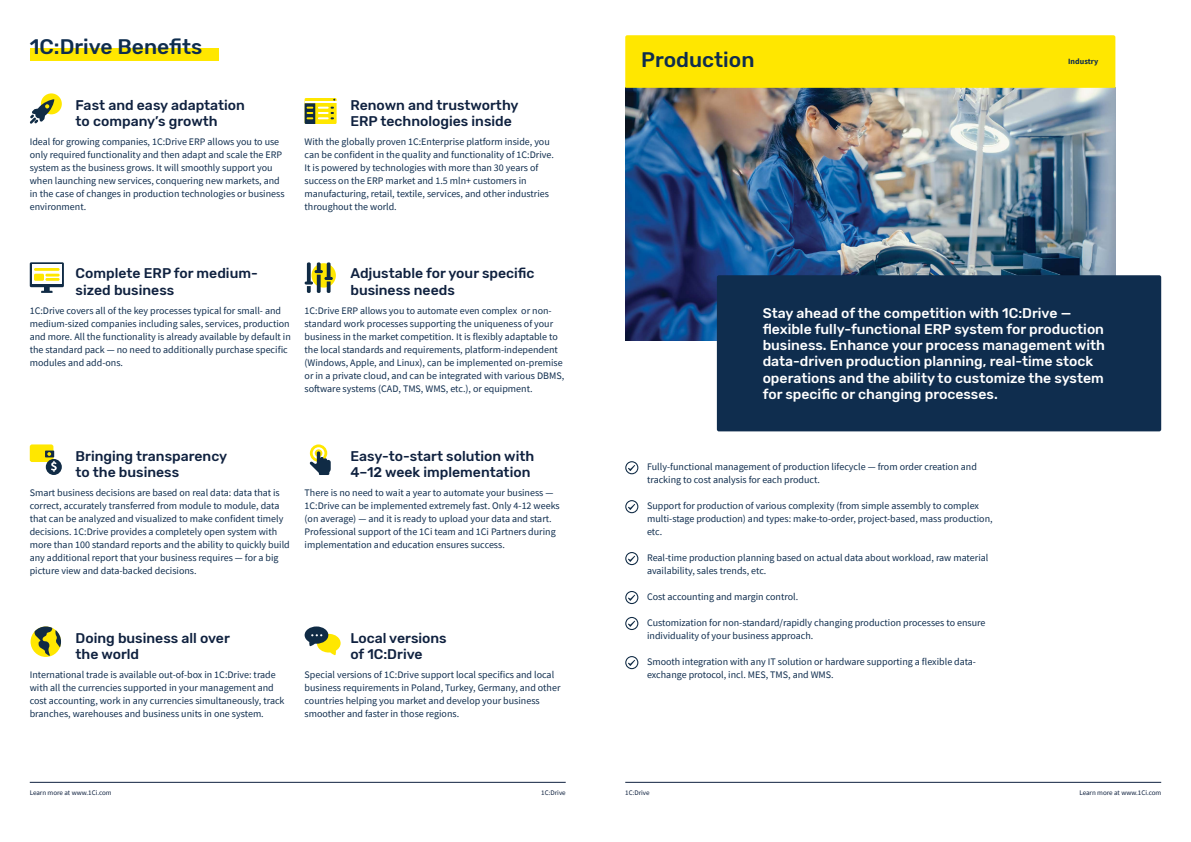
<style>
.page{position:relative;width:1191px;height:842px;background:#fff}
.page>*{position:absolute;margin:0;border:0;box-sizing:border-box;transform-origin:0 0}
.t1{font:500 21px "Rubik";color:#0f2d4e}
.t2{font:500 14px/16.3px "Rubik";color:#0f213f}
.t3{font:500 14px/16.3px "Rubik";color:#fff}
.t4{font:10px/13px "Source Sans Pro";color:#0f2d4e}
.t5{font:700 8px "Source Sans Pro";color:#0f2d4e}
.t6{font:7px "Source Sans Pro";color:#0f213f}
</style>
<div class="page">
<hr style="left:625px;top:782px;width:536px;height:1px;background:#0f213f">
<hr style="left:30px;top:782px;width:536px;height:1px;background:#0f213f">
<img style="left:625px;top:88px;width:490px;height:252px">
<div style="left:717px;top:275px;width:444px;height:156px;background:#0f2d4e;border-radius:2px"></div>
<svg style="left:625px;top:461px;width:13px;height:13px"></svg>
<svg style="left:625px;top:500px;width:13px;height:13px"></svg>
<svg style="left:625px;top:552px;width:13px;height:13px"></svg>
<svg style="left:625px;top:591px;width:13px;height:13px"></svg>
<svg style="left:625px;top:617px;width:13px;height:13px"></svg>
<svg style="left:625px;top:656px;width:13px;height:13px"></svg>
<div style="left:30px;top:48px;width:188px;height:13px;background:#ffe700"></div>
<div style="left:625px;top:35px;width:490px;height:53px;background:#ffe700"></div>
<div style="left:305px;top:98px;width:31px;height:26px;background:#ffe700"></div>
<hr style="left:305px;top:101px;width:31px;height:2px;background:#fff">
<svg style="left:305px;top:99px;width:30px;height:25px"></svg>
<svg style="left:311px;top:263px;width:25px;height:25px"></svg>
<svg style="left:305px;top:262px;width:28px;height:31px"></svg>
<div style="left:31px;top:626px;width:30px;height:31px;background:#ffe700;border-radius:50%"></div>
<svg style="left:35px;top:626px;width:26px;height:30px"></svg>
<div style="left:30px;top:444px;width:23px;height:18px;background:#ffe700;border-radius:2px"></div>
<svg style="left:45px;top:451px;width:17px;height:24px"></svg>
<svg style="left:310px;top:444px;width:21px;height:31px"></svg>
<svg style="left:30px;top:262px;width:34px;height:31px"></svg>
<div style="left:32px;top:264px;width:30px;height:20px;background:#fff"></div>
<hr style="left:34px;top:268px;width:26px;height:3px;background:#ffe700">
<hr style="left:45px;top:274px;width:15px;height:3px;background:#ffe700">
<hr style="left:45px;top:278px;width:15px;height:3px;background:#ffe700">
<div style="left:34px;top:274px;width:10px;height:7px;background:#ffe700"></div>
<div style="left:41px;top:93px;width:21px;height:21px;background:#ffe700;border-radius:50%"></div>
<svg style="left:30px;top:99px;width:24px;height:25px"></svg>
<svg style="left:305px;top:626px;width:35px;height:29px"></svg>
<h1 class="t1" style="left:30px;top:35px;width:174px">1C:Drive Benefits</h1>
<h2 class="t2" style="left:76px;top:97px;width:171px">Fast and easy adaptation to company’s growth</h2>
<h2 class="t2" style="left:350px;top:97px;width:170px">Renown and trustworthy<br>ERP technologies inside</h2>
<p class="t4" style="left:30px;top:135px;width:256px">Ideal for growing companies, 1C:Drive ERP allows you to use only required functionality and then adapt and scale the ERP system as the business grows. It will smoothly support you when launching new services, conquering new markets, and in the case of changes in production technologies or business environment.</p>
<p class="t4" style="left:305px;top:135px;width:251px">With the globally proven 1C:Enterprise platform inside, you can be confident in the quality and functionality of 1C:Drive.<br>It is powered by technologies with more than 30 years of success on the ERP market and 1.5 mln+ customers in manufacturing, retail, textile, services, and other industries throughout the world.</p>
<h2 class="t2" style="left:76px;top:266px;width:184px">Complete ERP for medium&shy;sized business</h2>
<p class="t4" style="left:30px;top:304px;width:262px">1C:Drive covers all of the key processes typical for small- and medium-sized companies including sales, services, production and more. All the functionality is already available by default in the standard pack — no need to additionally purchase specific modules and add-ons.</p>
<h2 class="t2" style="left:350px;top:266px;width:186px">Adjustable for your specific business needs</h2>
<p class="t4" style="left:305px;top:304px;width:261px">1C:Drive ERP allows you to automate even complex or non&shy;standard work processes supporting the uniqueness of your business in the market competition. It is flexibly adaptable to the local standards and requirements, platform-independent (Windows, Apple, and Linux), can be implemented on-premise or in a private cloud, and can be integrated with various DBMS, software systems (CAD, TMS, WMS, etc.), or equipment.</p>
<h2 class="t2" style="left:76px;top:448px;width:153px">Bringing transparency to the business</h2>
<p class="t4" style="left:30px;top:486px;width:261px">Smart business decisions are based on real data: data that is correct, accurately transferred from module to module, data that can be analyzed and visualized to make confident timely decisions. 1C:Drive provides a completely open system with more than 100 standard reports and the ability to quickly build any additional report that your business requires — for a big picture view and data-backed decisions.</p>
<h2 class="t2" style="left:350px;top:448px;width:185px">Easy-to-start solution with<br>4–12 week implementation</h2>
<p class="t4" style="left:305px;top:486px;width:257px">There is no need to wait a year to automate your business — 1C:Drive can be implemented extremely fast. Only 4-12 weeks (on average) — and it is ready to upload your data and start.<br>Professional support of the 1Ci team and 1Ci Partners during implementation and education ensures success.</p>
<h2 class="t2" style="left:76px;top:630px;width:156px">Doing business all over the world</h2>
<h2 class="t2" style="left:350px;top:630px;width:98px">Local versions of 1C:Drive</h2>
<h1 class="t1" style="left:641px;top:48px;width:115px">Production</h1>
<p class="t5" style="left:1068px;top:56px;width:31px">Industry</p>
<p class="t3" style="left:762px;top:305px;width:344px">Stay ahead of the competition with 1C:Drive — flexible fully-functional ERP system for production business. Enhance your process management with data-driven production planning, real-time stock operations and the ability to customize the system for specific or changing processes.</p>
<p class="t4" style="left:647px;top:460px;width:331px">Fully-functional management of production lifecycle — from order creation and tracking to cost analysis for each product.</p>
<p class="t4" style="left:647px;top:499px;width:347px">Support for production of various complexity (from simple assembly to complex multi-stage production) and types: make-to-order, project-based, mass production, etc.</p>
<p class="t4" style="left:647px;top:551px;width:343px">Real-time production planning based on actual data about workload, raw material availability, sales trends, etc.</p>
<p class="t4" style="left:647px;top:590px;width:153px">Cost accounting and margin control.</p>
<p class="t4" style="left:647px;top:616px;width:340px">Customization for non-standard/rapidly changing production processes to ensure individuality of your business approach.</p>
<p class="t4" style="left:647px;top:655px;width:330px">Smooth integration with any IT solution or hardware supporting a flexible data-</p>
<p class="t4" style="left:305px;top:668px;width:257px">Special versions of 1C:Drive support local specifics and local business requirements in Poland, Turkey, Germany, and other countries helping you market and develop your business smoother and faster in those regions.</p>
<p class="t4" style="left:30px;top:668px;width:247px">International trade is available out-of-box in 1C:Drive: trade</p>
<p class="t4" style="left:647px;top:668px;width:188px">exchange protocol, incl. MES, TMS, and WMS.</p>
<p class="t4" style="left:30px;top:681px;width:256px">with all the currencies supported in your management and cost accounting, work in any currencies simultaneously, track branches, warehouses and business units in one system.</p>
<p class="t6" style="left:30px;top:789px;width:83px">Learn more at www.1Ci.com</p>
<p class="t6" style="left:541px;top:789px;width:26px">1C:Drive</p>
<p class="t6" style="left:625px;top:789px;width:26px">1C:Drive</p>
<p class="t6" style="left:1079px;top:789px;width:83px">Learn more at www.1Ci.com</p>
</div>
